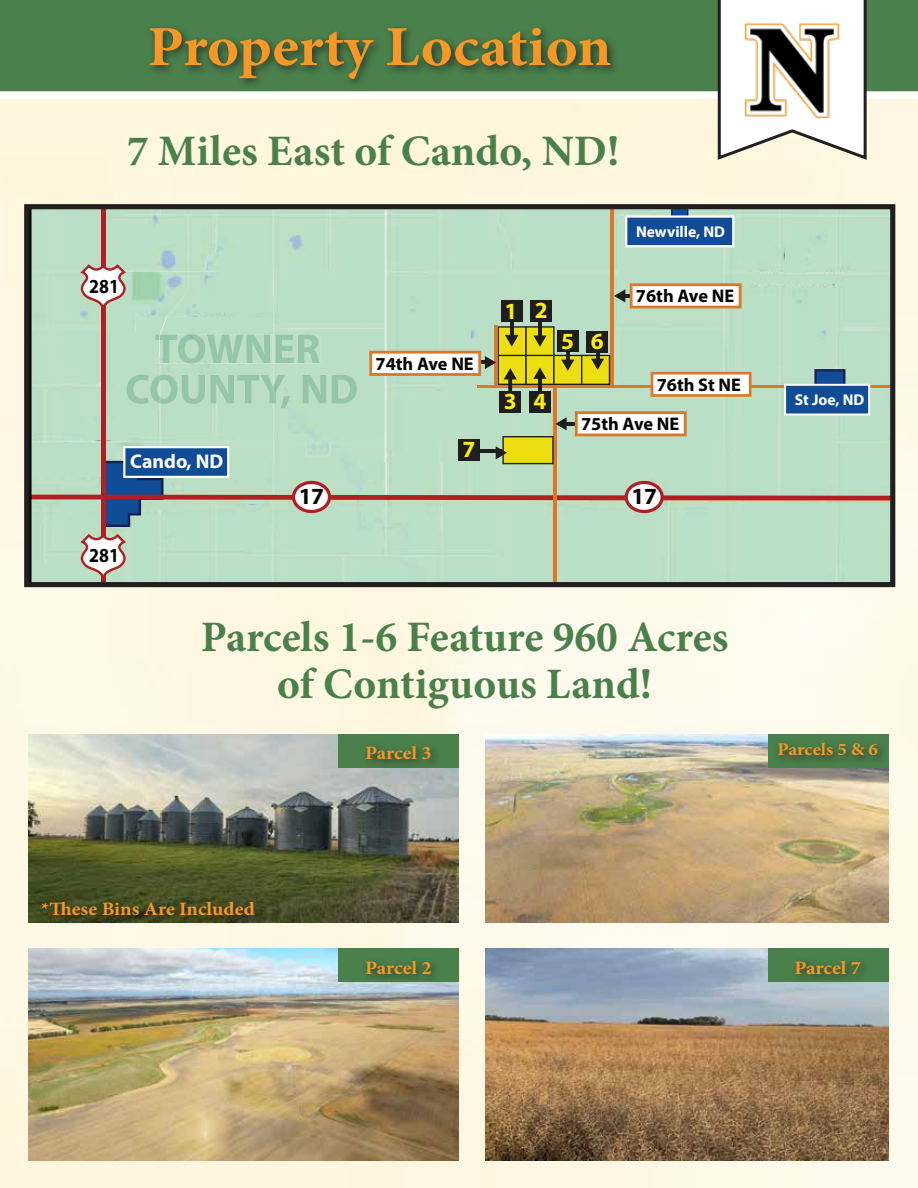
<style>
.page{position:relative;width:918px;height:1188px;background:#fff}
.page>*{position:absolute;margin:0;border:0;box-sizing:border-box;transform-origin:0 0}
.t1{font:700 56.7px "Minion Pro";letter-spacing:-.005em;color:#f79725;scale:1.07 1}
.t2{font:700 43.5px/46.5px "Minion Pro";color:#4a804b;text-align:center}
.t3{font:700 42px "Myriad Pro";color:#95c6a7}
.t4{font:700 23.25px "Myriad Pro";color:#f9ee14}
.t5{font:700 23.25px "Myriad Pro";color:#040503}
.t6{font:700 19.95px "Myriad Pro";color:#040503;scale:.9 1}
.t7{font:700 19.8px "Myriad Pro";color:#fff}
.t8{font:700 18.9px "Minion Pro";letter-spacing:-.005em;color:#f79725;scale:1.07 1}
.t9{font:700 18.3px "Myriad Pro";color:#040503}
.t10{font:700 17.7px "Minion Pro";letter-spacing:-.005em;color:#f79725;scale:1.07 1}
.t11{font:700 15.6px "Myriad Pro";color:#fff}
</style>
<div class="page">
<img style="left:0;top:99px;width:918px;height:1089px">
<div style="left:0;top:0;width:918px;height:95px;background:#4a804b"></div>
<div style="left:145px;top:23px;width:476px;height:66px;background:#231f20;opacity:.75"></div>
<svg style="left:30px;top:210px;width:859px;height:371px;background:#b5d1bb"></svg>
<div style="left:24px;top:204px;width:871px;height:383px;border:5px solid #231f20"></div>
<img style="left:486px;top:734px;width:402px;height:189px">
<img style="left:29px;top:734px;width:430px;height:189px">
<img style="left:486px;top:949px;width:402px;height:212px">
<img style="left:29px;top:949px;width:430px;height:212px">
<div style="left:0;top:91px;width:918px;height:8px;background:#fff"></div>
<svg style="left:716px;top:0;width:152px;height:162px"></svg>
<img style="left:734px;top:12px;width:117px;height:117px">
<div style="left:768px;top:734px;width:120px;height:34px;background:#4a804b"></div>
<div style="left:768px;top:949px;width:120px;height:33px;background:#4a804b"></div>
<div style="left:338px;top:949px;width:121px;height:33px;background:#4a804b"></div>
<div style="left:338px;top:734px;width:121px;height:33px;background:#4a804b"></div>
<div style="left:774px;top:739px;width:114px;height:28px;background:#231f20;opacity:.75"></div>
<div style="left:792px;top:955px;width:79px;height:30px;background:#231f20;opacity:.75"></div>
<div style="left:362px;top:955px;width:79px;height:30px;background:#231f20;opacity:.75"></div>
<div style="left:362px;top:741px;width:79px;height:29px;background:#231f20;opacity:.75"></div>
<div style="left:37px;top:897px;width:228px;height:29px;background:#231f20;opacity:.75"></div>
<div style="left:0;top:153px;width:20px;height:204px;background:#fef6e0"></div>
<h1 class="t1" style="left:147px;top:7px;width:435px">Property Location</h1>
<p class="t2" style="left:127px;top:127px;width:494px">7 Miles East of Cando, ND!</p>
<p class="t6" style="left:89px;top:273px;width:35px">281</p>
<p class="t3" style="left:155px;top:321px;width:25px">T</p>
<p class="t7" style="left:130px;top:448px;width:95px">Cando, ND</p>
<p class="t6" style="left:89px;top:543px;width:35px">281</p>
<p class="t9" style="left:376px;top:351px;width:100px">74th Ave NE</p>
<p class="t4" style="left:462px;top:434px;width:14px">7</p>
<p class="t11" style="left:636px;top:222px;width:91px">Newville, ND</p>
<p class="t4" style="left:505px;top:296px;width:14px">1</p>
<p class="t4" style="left:535px;top:294px;width:18px">21</p>
<p class="t4" style="left:504px;top:386px;width:44px">3 4</p>
<p class="t4" style="left:561px;top:326px;width:44px">5 6</p>
<p class="t9" style="left:636px;top:284px;width:100px">76th Ave NE</p>
<p class="t9" style="left:657px;top:372px;width:86px">76th St NE</p>
<p class="t9" style="left:581px;top:412px;width:100px">75th Ave NE</p>
<p class="t5" style="left:299px;top:481px;width:27px">17</p>
<p class="t5" style="left:632px;top:481px;width:27px">17</p>
<p class="t2" style="left:201px;top:614px;width:529px">Parcels 1-6 Feature 960 Acres of Contiguous Land!</p>
<p class="t8" style="left:365px;top:740px;width:64px">Parcel 3</p>
<p class="t11" style="left:795px;top:390px;width:71px">St Joe, ND</p>
<p class="t10" style="left:778px;top:737px;width:95px">Parcels 5 &amp; 6</p>
<p class="t8" style="left:41px;top:896px;width:201px">*These Bins Are Included</p>
<p class="t8" style="left:365px;top:954px;width:64px">Parcel 2</p>
<p class="t8" style="left:795px;top:954px;width:64px">Parcel 7</p>
</div>
